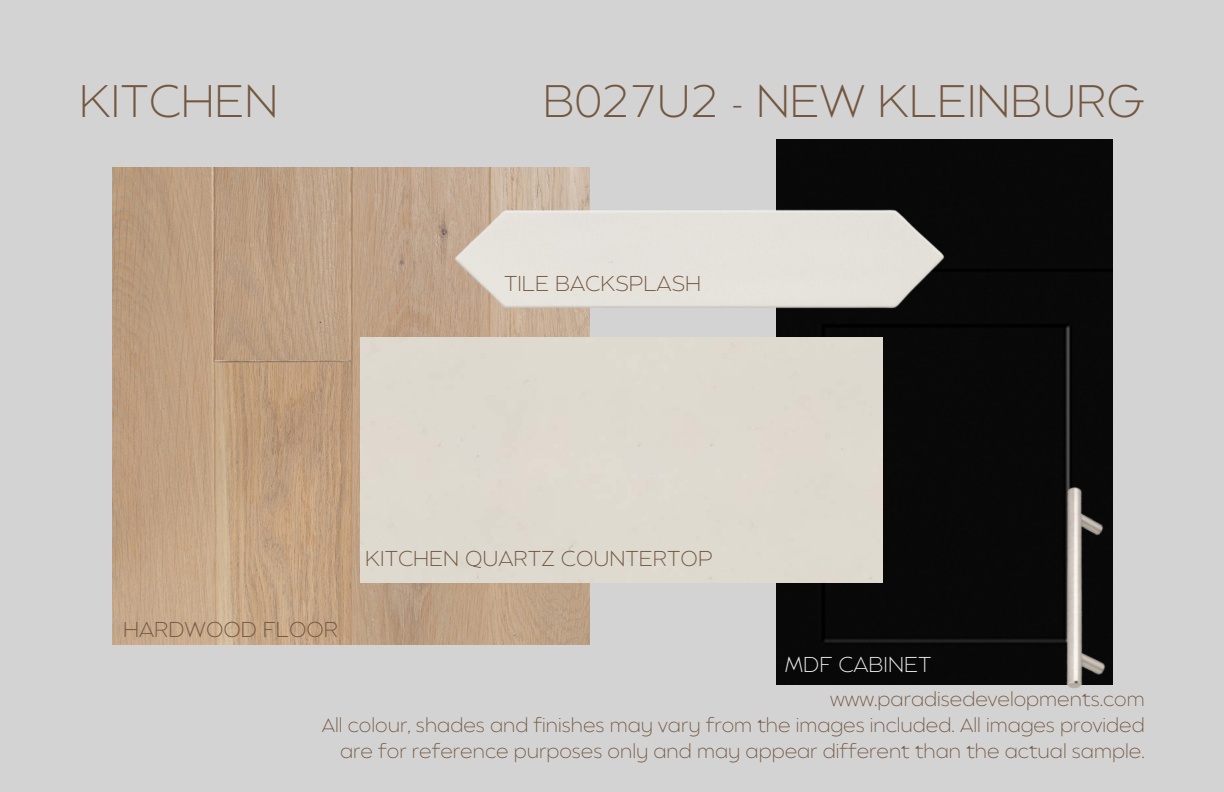
<style>
.page{position:relative;width:1224px;height:792px;background:#d3d3d3}
.page>*{position:absolute;margin:0;border:0;box-sizing:border-box;transform-origin:0 0}
.t1{font:200 45.5px "Balgin";color:#745740}
.t2{font:200 21.5px "Balgin";color:#745740}
.t3{font:200 21.5px "Balgin";color:#eaeaea}
.t4{font:200 19px/26.2px "Balgin";color:#745740;text-align:right}
</style>
<div class="page">
<img style="left:112px;top:168px;width:477px;height:477px">
<div style="left:777px;top:140px;width:335px;height:544px;background:#080808"></div>
<img style="left:455px;top:139px;width:490px;height:365px">
<div style="left:361px;top:337px;width:521px;height:246px;background:#ded9cf"></div>
<img style="left:944px;top:448px;width:169px;height:241px">
<p class="t1" style="left:79px;top:83px;width:201px">KITCHEN</p>
<p class="t1" style="left:543px;top:83px;width:604px">B027U2 - NEW KLEINBURG</p>
<p class="t2" style="left:504px;top:275px;width:199px">TILE BACKSPLASH</p>
<p class="t2" style="left:123px;top:621px;width:217px">HARDWOOD FLOOR</p>
<p class="t2" style="left:365px;top:550px;width:349px">KITCHEN QUARTZ COUNTERTOP</p>
<p class="t3" style="left:785px;top:656px;width:148px">MDF CABINET</p>
<p class="t4" style="left:830px;top:688px;width:316px">www.paradisedevelopments.com</p>
<p class="t4" style="left:322px;top:714px;width:824px">All colour, shades and finishes may vary from the images included. All images provided are for reference purposes only and may appear different than the actual sample.</p>
</div>
